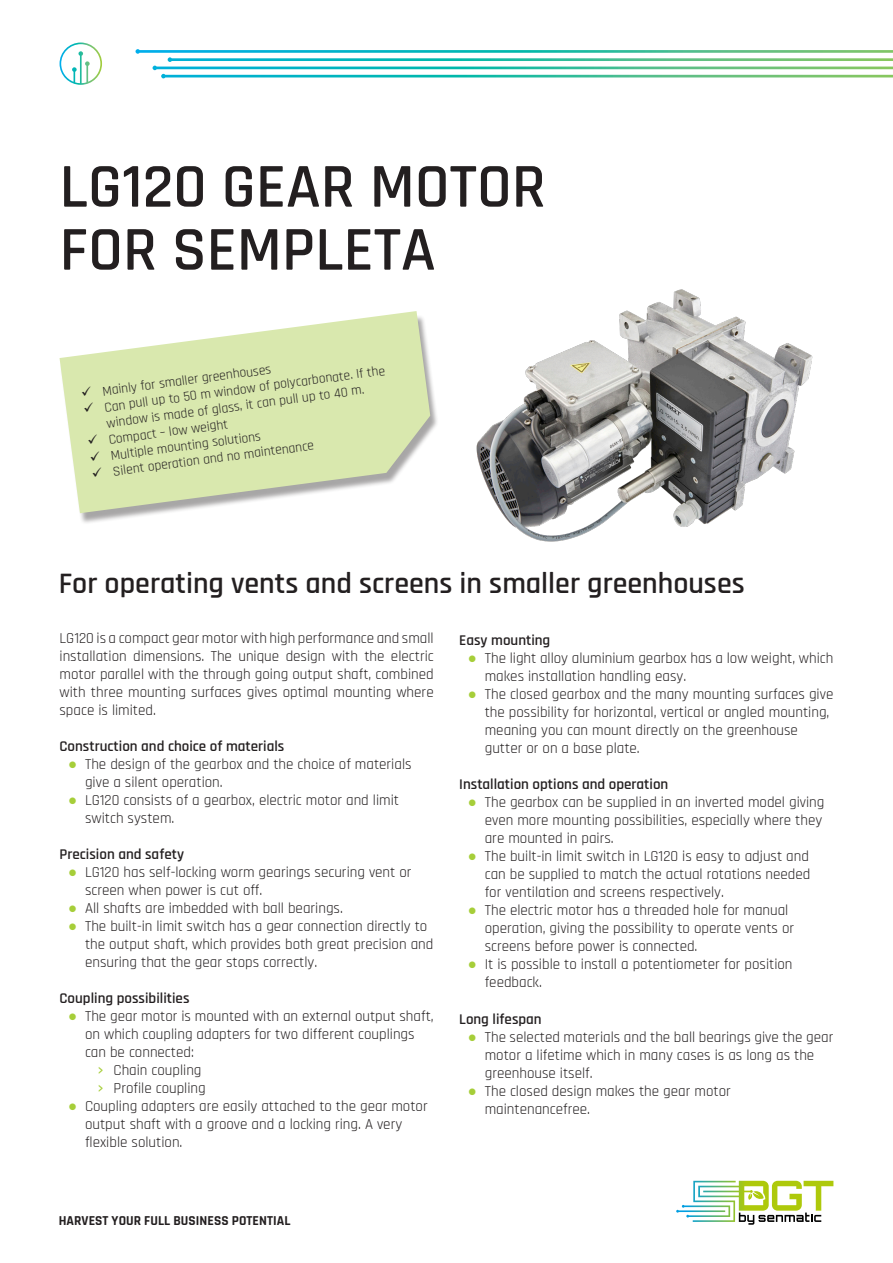
<style>
.page{position:relative;width:893px;height:1263px;background:#fff}
.page>*{position:absolute;margin:0;border:0;box-sizing:border-box;transform-origin:0 0}
.Produktnavn{font:600 63px "Rajdhani";color:#231f20}
.Overskrift{font:600 30px "Rajdhani";color:#231f20}
.Brødtrekst{font:15px/18px "Rajdhani";color:#231f20}
.Underrubrik{font:600 15px "Rajdhani";color:#231f20}
.t1{font:13.5px/16.5px "Rajdhani";color:#231f20}
.t2{font:700 13.5px "Rajdhani";letter-spacing:.005em;color:#231f20}
.s1{font-family:"Tahoma";color:#a6ce39}
</style>
<div class="page">
<svg style="left:60px;top:43px;width:42px;height:42px"></svg>
<svg style="left:136px;top:49px;width:4px;height:5px"></svg>
<svg style="left:153px;top:57px;width:19px;height:21px"></svg>
<svg style="left:676px;top:1181px;width:157px;height:44px"></svg>
<img style="left:476px;top:289px;width:337px;height:253px">
<div style="left:60px;top:314px;width:379px;height:211px;background:#231f20;opacity:.4"></div>
<svg style="left:60px;top:311px;width:370px;height:202px;fill:#d9e8ae"></svg>
<svg style="left:82px;top:387px;width:10px;height:9px"></svg>
<svg style="left:84px;top:403px;width:10px;height:10px"></svg>
<svg style="left:88px;top:435px;width:10px;height:10px"></svg>
<svg style="left:90px;top:451px;width:10px;height:10px"></svg>
<svg style="left:92px;top:467px;width:10px;height:10px"></svg>
<p class="Produktnavn" style="left:60px;top:149px;width:488px">LG120 GEAR MOTOR</p>
<p class="Produktnavn" style="left:60px;top:212px;width:378px">FOR SEMPLETA</p>
<p class="t1" style="left:104px;top:398px;width:284px;rotate:-7deg">Can pull up to 50 m window of polycarbonate. If the window is made of glass, it can pull up to 40 m.</p>
<p class="t1" style="left:101px;top:383px;width:172px;rotate:-7deg">Mainly for smaller greenhouses</p>
<p class="t1" style="left:108px;top:431px;width:122px;rotate:-7deg">Compact – low weight</p>
<p class="t1" style="left:110px;top:447px;width:153px;rotate:-7deg">Multiple mounting solutions</p>
<p class="t1" style="left:112px;top:463px;width:204px;rotate:-7deg">Silent operation and no maintenance</p>
<p class="Overskrift" style="left:59px;top:565px;width:688px">For operating vents and screens in smaller greenhouses</p>
<p class="Brødtrekst" style="left:60px;top:629px;width:376px;text-align:justify">LG120 is a compact gear motor with high performance and small installation dimensions. The unique design with the electric motor parallel with the through going output shaft, combined with three mounting surfaces gives optimal mounting where space is limited.</p>
<p class="Underrubrik" style="left:60px;top:737px;width:226px">Construction and choice of materials</p>
<p class="Brødtrekst" style="left:85px;top:755px;width:328px;text-indent:-17px"><span class="s1">●</span> The design of the gearbox and the choice of materials give a silent operation.</p>
<p class="Brødtrekst" style="left:85px;top:791px;width:315px;text-indent:-17px"><span class="s1">●</span> LG120 consists of a gearbox, electric motor and limit switch system.</p>
<p class="Underrubrik" style="left:60px;top:845px;width:126px">Precision and safety</p>
<p class="Brødtrekst" style="left:85px;top:863px;width:328px;text-indent:-17px"><span class="s1">●</span> LG120 has self-locking worm gearings securing vent or screen when power is cut off.</p>
<p class="Brødtrekst" style="left:68px;top:899px;width:276px"><span class="s1">●</span> All shafts are imbedded with ball bearings.</p>
<p class="Brødtrekst" style="left:85px;top:917px;width:350px;text-indent:-17px"><span class="s1">●</span> The built-in limit switch has a gear connection directly to the output shaft, which provides both great precision and ensuring that the gear stops correctly.</p>
<p class="Underrubrik" style="left:60px;top:989px;width:132px">Coupling possibilities</p>
<p class="Brødtrekst" style="left:85px;top:1007px;width:350px;text-indent:-17px"><span class="s1">●</span> The gear motor is mounted with an external output shaft, on which coupling adapters for two different couplings can be connected:</p>
<p class="Brødtrekst" style="left:98px;top:1061px;width:105px"><span class="s1">›</span> Chain coupling</p>
<p class="Brødtrekst" style="left:98px;top:1079px;width:109px"><span class="s1">›</span> Profile coupling</p>
<p class="Brødtrekst" style="left:85px;top:1097px;width:344px;text-indent:-17px"><span class="s1">●</span> Coupling adapters are easily attached to the gear motor output shaft with a groove and a locking ring. A very flexible solution.</p>
<p class="Underrubrik" style="left:459px;top:632px;width:93px">Easy mounting</p>
<p class="Brødtrekst" style="left:485px;top:650px;width:350px;text-indent:-17px"><span class="s1">●</span> The light alloy aluminium gearbox has a low weight, which makes installation handling easy.</p>
<p class="Brødtrekst" style="left:485px;top:686px;width:350px;text-indent:-17px"><span class="s1">●</span> The closed gearbox and the many mounting surfaces give the possibility for horizontal, vertical or angled mounting, meaning you can mount directly on the greenhouse gutter or on a base plate.</p>
<p class="Underrubrik" style="left:459px;top:776px;width:211px">Installation options and operation</p>
<p class="Brødtrekst" style="left:485px;top:794px;width:341px;text-indent:-17px"><span class="s1">●</span> The gearbox can be supplied in an inverted model giving even more mounting possibilities, especially where they are mounted in pairs.</p>
<p class="Brødtrekst" style="left:485px;top:848px;width:327px;text-align:justify;text-indent:-17px"><span class="s1">●</span> The built-in limit switch in LG120 is easy to adjust and can be supplied to match the actual rotations needed for ventilation and screens respectively.</p>
<p class="Brødtrekst" style="left:485px;top:902px;width:311px;text-indent:-17px"><span class="s1">●</span> The electric motor has a threaded hole for manual operation, giving the possibility to operate vents or screens before power is connected.</p>
<p class="Brødtrekst" style="left:485px;top:956px;width:309px;text-indent:-17px"><span class="s1">●</span> It is possible to install a potentiometer for position feedback.</p>
<p class="Underrubrik" style="left:459px;top:1010px;width:84px">Long lifespan</p>
<p class="Brødtrekst" style="left:485px;top:1028px;width:350px;text-indent:-17px"><span class="s1">●</span> The selected materials and the ball bearings give the gear motor a lifetime which in many cases is as long as the greenhouse itself.</p>
<p class="Brødtrekst" style="left:485px;top:1082px;width:248px;text-indent:-17px"><span class="s1">●</span> The closed design makes the gear motor maintenancefree.</p>
<p class="t2" style="left:59px;top:1212px;width:233px">HARVEST YOUR FULL BUSINESS POTENTIAL</p>
</div>
